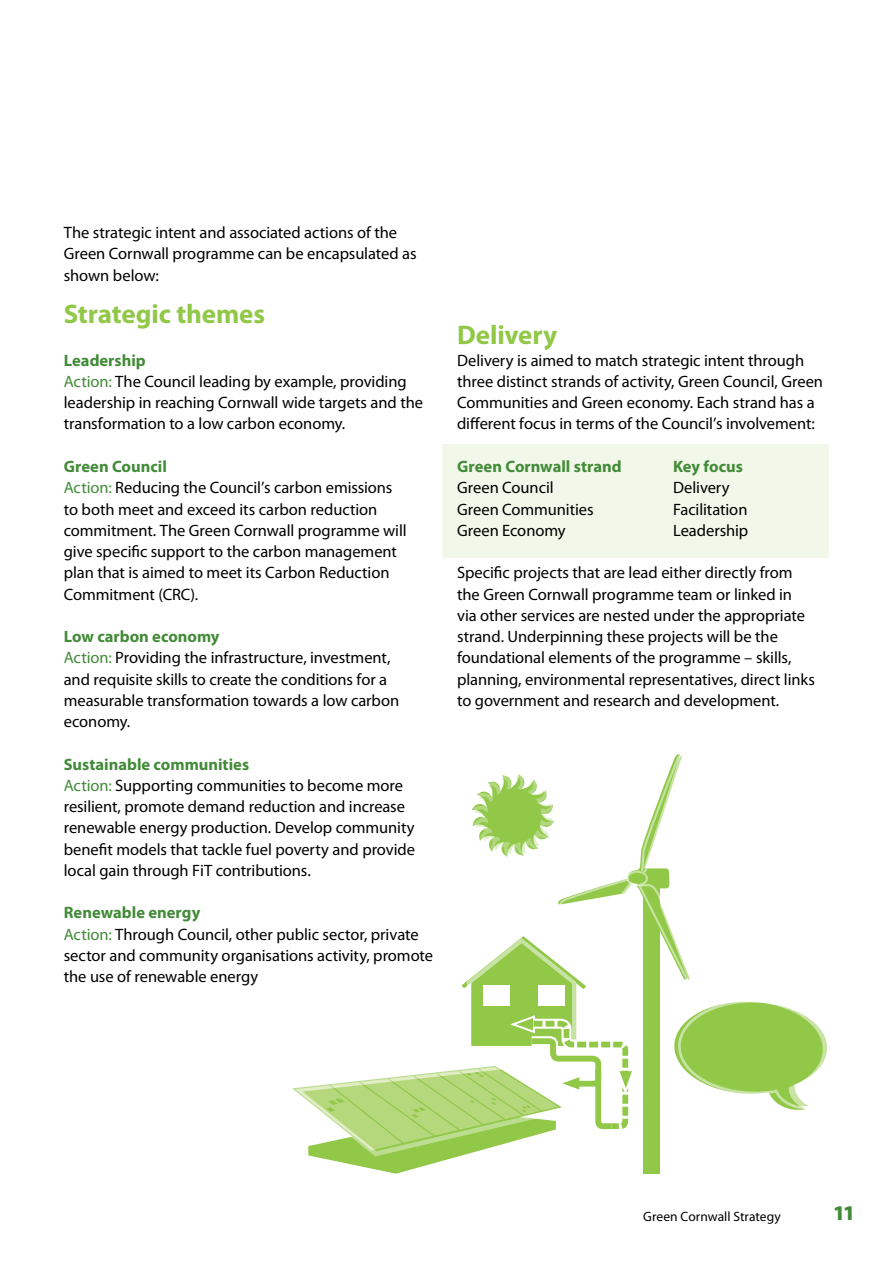
<style>
.page{position:relative;width:893px;height:1263px;background:#fff}
.page>*{position:absolute;margin:0;border:0;box-sizing:border-box;transform-origin:0 0}
.t1{font:700 27px "Myriad Pro";letter-spacing:-.005em;color:#91c848}
.t2{font:900 21px "Myriad Pro";color:#428b38}
.t3{font:16.5px/21.3px "Myriad Pro";letter-spacing:-.005em;color:#000}
.t4{font:700 16.5px "Myriad Pro";color:#428b38}
.t5{font:13.5px "Myriad Pro";letter-spacing:.005em;color:#000}
.s1{font-weight:700;color:#428b38}
.s2{color:#428b38}
</style>
<div class="page">
<div style="left:442px;top:444px;width:387px;height:113px;background:#f1f7e9"></div>
<svg style="left:292px;top:754px;width:536px;height:420px"></svg>
<p class="t3" style="left:64px;top:222px;width:354px">The strategic intent and associated actions of the<br>Green Cornwall programme can be encapsulated as shown below:</p>
<h1 class="t1" style="left:64px;top:296px;width:203px">Strategic themes</h1>
<p class="t3" style="left:64px;top:349px;width:361px"><span class="s1">Leadership<br></span><span class="s2">Action:</span> The Council leading by example, providing leadership in reaching Cornwall wide targets and the transformation to a low carbon economy.</p>
<p class="t3" style="left:64px;top:455px;width:344px"><span class="s1">Green Council<br></span><span class="s2">Action:</span> Reducing the Council’s carbon emissions to both meet and exceed its carbon reduction commitment. The Green Cornwall programme will give specific support to the carbon management plan that is aimed to meet its Carbon Reduction Commitment (CRC).</p>
<p class="t3" style="left:64px;top:626px;width:337px"><span class="s1">Low carbon economy<br></span><span class="s2">Action:</span> Providing the infrastructure, investment, and requisite skills to create the conditions for a measurable transformation towards a low carbon economy.</p>
<p class="t3" style="left:64px;top:753px;width:353px"><span class="s1">Sustainable communities<br></span><span class="s2">Action:</span> Supporting communities to become more resilient, promote demand reduction and increase renewable energy production. Develop community benefit models that tackle fuel poverty and provide local gain through FiT contributions.</p>
<p class="t3" style="left:64px;top:902px;width:371px"><span class="s1">Renewable energy<br></span><span class="s2">Action:</span> Through Council, other public sector, private sector and community organisations activity, promote the use of renewable energy</p>
<h1 class="t1" style="left:457px;top:318px;width:102px">Delivery</h1>
<p class="t3" style="left:457px;top:349px;width:367px">Delivery is aimed to match strategic intent through three distinct strands of activity, Green Council, Green Communities and Green economy. Each strand has a different focus in terms of the Council’s involvement:</p>
<p class="t4" style="left:457px;top:456px;width:166px">Green Cornwall strand</p>
<p class="t4" style="left:673px;top:456px;width:71px">Key focus</p>
<p class="t3" style="left:457px;top:477px;width:98px">Green Council</p>
<p class="t3" style="left:673px;top:477px;width:58px">Delivery</p>
<p class="t3" style="left:457px;top:498px;width:138px">Green Communities</p>
<p class="t3" style="left:673px;top:498px;width:76px">Facilitation</p>
<p class="t3" style="left:457px;top:519px;width:110px">Green Economy</p>
<p class="t3" style="left:673px;top:519px;width:77px">Leadership</p>
<p class="t3" style="left:457px;top:562px;width:360px">Specific projects that are lead either directly from the Green Cornwall programme team or linked in via other services are nested under the appropriate strand. Underpinning these projects will be the foundational elements of the programme – skills, planning, environmental representatives, direct links to government and research and development.</p>
<p class="t5" style="left:643px;top:1208px;width:139px">Green Cornwall Strategy</p>
<p class="t2" style="left:833px;top:1201px;width:24px">11</p>
</div>
